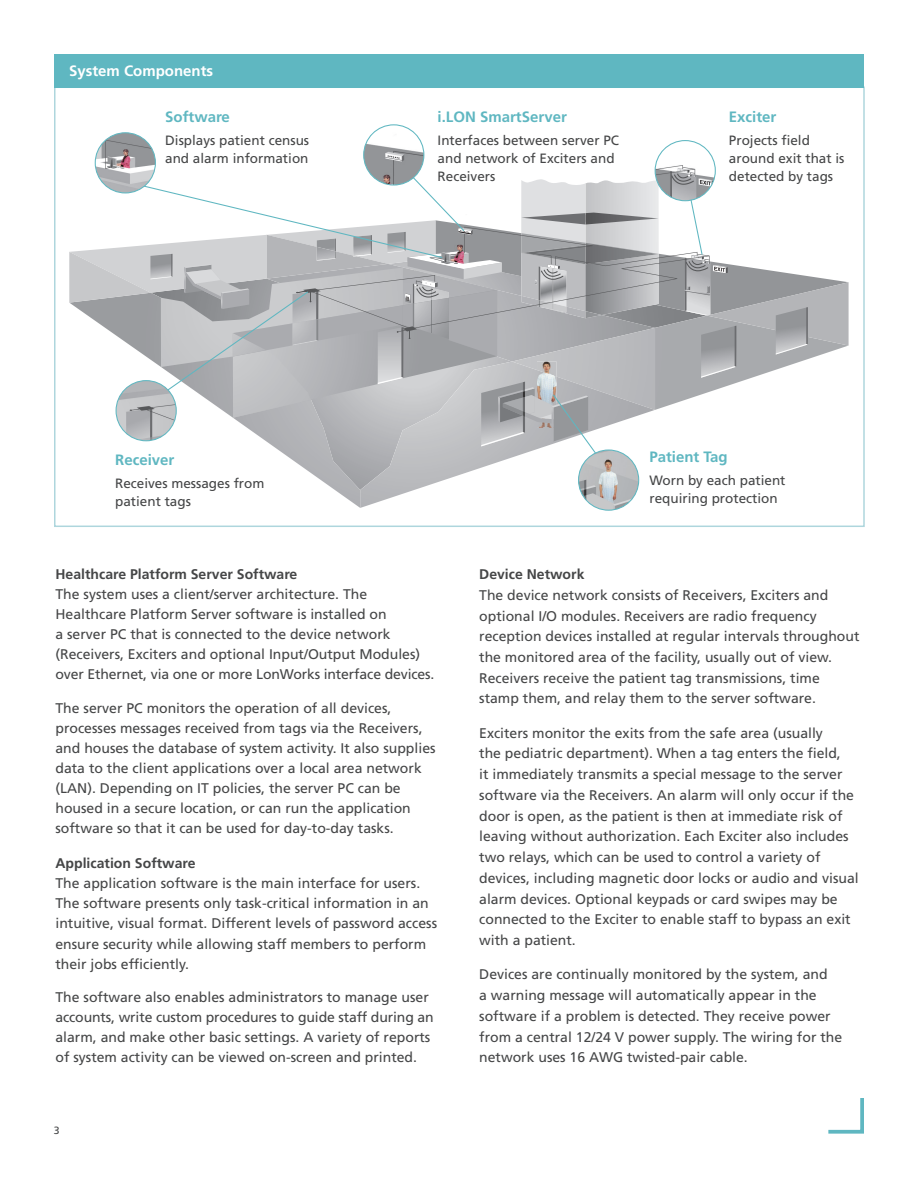
<style>
.page{position:relative;width:918px;height:1188px;background:#fff}
.page>*{position:absolute;margin:0;border:0;box-sizing:border-box;transform-origin:0 0}
.t1{font:700 15px "Frutiger LT Std";color:#5fb7c1}
.t2{font:700 15px "Frutiger LT Std";color:#fff}
.t3{font:14.1px/20.7px "Frutiger LT Std";color:#454647}
.t4{font:700 14.1px "Frutiger LT Std";color:#454647}
.t5{font:13.5px/18px "Frutiger LT Std";color:#454647}
.t6{font:10.5px "Frutiger LT Std";color:#454647}
</style>
<div class="page">
<svg style="left:828px;top:1098px;width:36px;height:36px"></svg>
<div style="left:54px;top:54px;width:810px;height:34px;background:#5fb7c1"></div>
<svg style="left:69px;top:124px;width:780px;height:387px"></svg>
<p class="t2" style="left:69px;top:62px;width:146px">System Components</p>
<p class="t1" style="left:165px;top:108px;width:66px">Software</p>
<p class="t5" style="left:165px;top:132px;width:146px">Displays patient census and alarm information</p>
<p class="t1" style="left:115px;top:451px;width:61px">Receiver</p>
<p class="t5" style="left:115px;top:474px;width:151px">Receives messages from patient tags</p>
<p class="t1" style="left:438px;top:108px;width:131px">i.LON SmartServer</p>
<p class="t5" style="left:438px;top:131px;width:183px">Interfaces between server PC and network of Exciters and<br>Receivers</p>
<p class="t1" style="left:729px;top:108px;width:49px">Exciter</p>
<p class="t5" style="left:729px;top:132px;width:117px">Projects field around exit that is detected by tags</p>
<p class="t1" style="left:649px;top:448px;width:80px">Patient Tag</p>
<p class="t5" style="left:649px;top:471px;width:138px">Worn by each patient requiring protection</p>
<p class="t4" style="left:56px;top:566px;width:243px">Healthcare Platform Server Software</p>
<p class="t3" style="left:56px;top:584px;width:380px;line-height:20.1px">The system uses a client/server architecture. The Healthcare Platform Server software is installed on<br>a server PC that is connected to the device network (Receivers, Exciters and optional Input/Output Modules) over Ethernet, via one or more LonWorks interface devices.</p>
<p class="t3" style="left:56px;top:698px;width:382px;line-height:20.1px">The server PC monitors the operation of all devices, processes messages received from tags via the Receivers, and houses the database of system activity. It also supplies data to the client applications over a local area network (LAN). Depending on IT policies, the server PC can be housed in a secure location, or can run the application software so that it can be used for day-to-day tasks.</p>
<p class="t4" style="left:56px;top:855px;width:142px">Application Software</p>
<p class="t3" style="left:56px;top:873px;width:383px;line-height:20.1px">The application software is the main interface for users.<br>The software presents only task-critical information in an intuitive, visual format. Different levels of password access ensure security while allowing staff members to perform their jobs efficiently.</p>
<p class="t3" style="left:56px;top:987px;width:380px;line-height:20.1px">The software also enables administrators to manage user accounts, write custom procedures to guide staff during an alarm, and make other basic settings. A variety of reports of system activity can be viewed on-screen and printed.</p>
<p class="t6" style="left:54px;top:1124px;width:7px">3</p>
<p class="t4" style="left:479px;top:566px;width:107px">Device Network</p>
<p class="t3" style="left:479px;top:585px;width:382px">The device network consists of Receivers, Exciters and optional I/O modules. Receivers are radio frequency reception devices installed at regular intervals throughout the monitored area of the facility, usually out of view.<br>Receivers receive the patient tag transmissions, time stamp them, and relay them to the server software.</p>
<p class="t3" style="left:479px;top:723px;width:381px">Exciters monitor the exits from the safe area (usually<br>the pediatric department). When a tag enters the field,<br>it immediately transmits a special message to the server software via the Receivers. An alarm will only occur if the door is open, as the patient is then at immediate risk of leaving without authorization. Each Exciter also includes two relays, which can be used to control a variety of devices, including magnetic door locks or audio and visual alarm devices. Optional keypads or card swipes may be connected to the Exciter to enable staff to bypass an exit with a patient.</p>
<p class="t3" style="left:479px;top:964px;width:364px">Devices are continually monitored by the system, and<br>a warning message will automatically appear in the software if a problem is detected. They receive power from a central 12/24 V power supply. The wiring for the network uses 16 AWG twisted-pair cable.</p>
</div>
